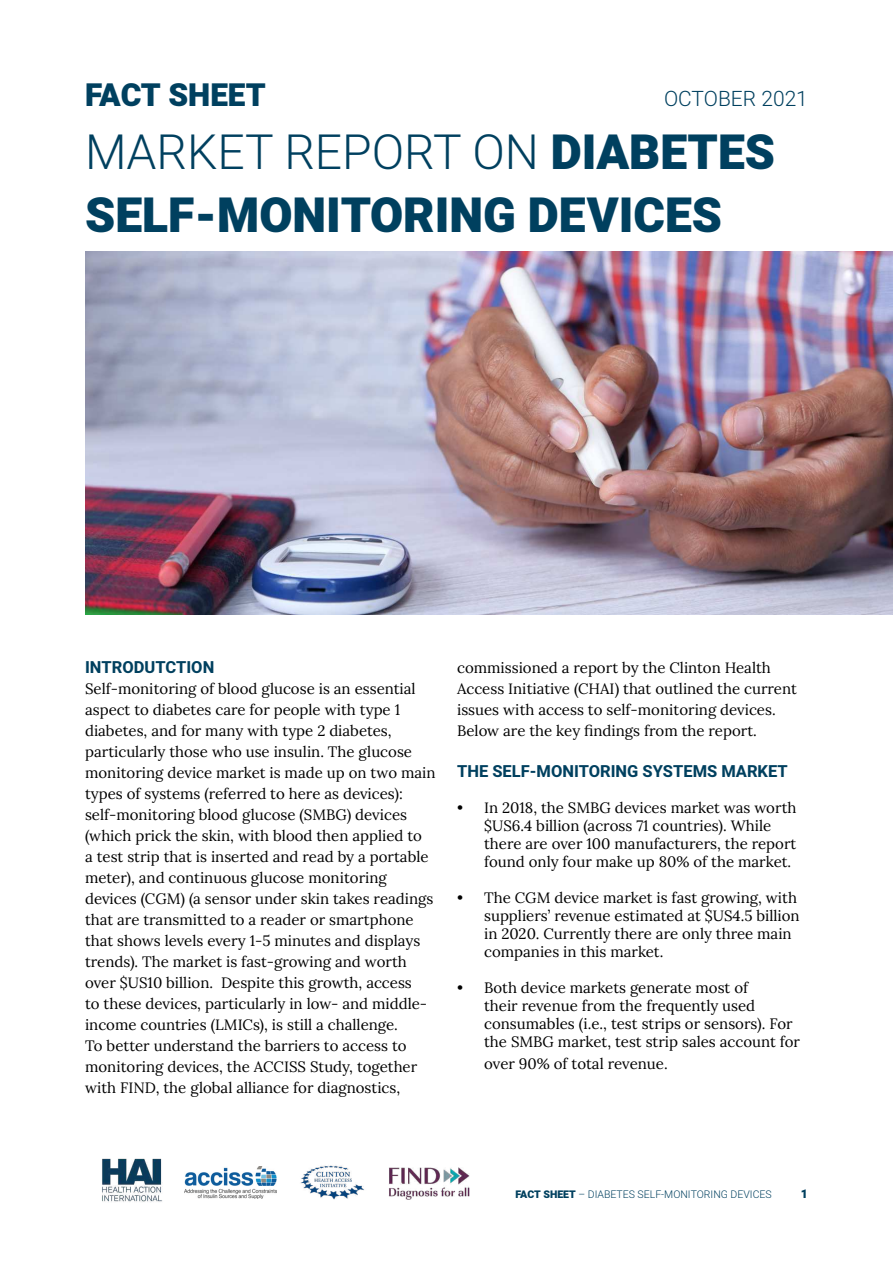
<style>
.page{position:relative;width:893px;height:1263px;background:#fff}
.page>*{position:absolute;margin:0;border:0;box-sizing:border-box;transform-origin:0 0}
.t1{font:900 48px/63px "Heebo";color:#00405f}
.t2{font:900 31.5px "Heebo";color:#00405f}
.t3{font:300 21px "Heebo";color:#00405f}
.t4{font:700 16.5px "Heebo";color:#00405f}
.t5{font:15px/21px "Lora";color:#000}
.t6{font:900 12px "Heebo";color:#00405f}
.t7{font:300 10.5px "Heebo";color:#00405f}
.s1{font-weight:300}
.s2{font-weight:900}
</style>
<div class="page">
<img style="left:102px;top:1158px;width:60px;height:44px">
<img style="left:184px;top:1166px;width:92px;height:33px">
<img style="left:300px;top:1165px;width:64px;height:35px">
<img style="left:389px;top:1167px;width:81px;height:33px">
<img style="left:86px;top:252px;width:807px;height:362px">
<h2 class="t2" style="left:85px;top:73px;width:182px">FACT SHEET</h2>
<h3 class="t3" style="left:664px;top:84px;width:145px">OCTOBER 2021</h3>
<h1 class="t1" style="left:85px;top:119px;width:692px"><span class="s1">MARKET REPORT ON</span> DIABETES<br>SELF-MONITORING DEVICES</h1>
<p class="t4" style="left:85px;top:656px;width:131px">INTRODUTCTION</p>
<p class="t5" style="left:85px;top:679px;width:352px">Self-monitoring of blood glucose is an essential aspect to diabetes care for people with type 1 diabetes, and for many with type 2 diabetes, particularly those who use insulin. The glucose monitoring device market is made up on two main types of systems (referred to here as devices): self-monitoring blood glucose (SMBG) devices (which prick the skin, with blood then applied to<br>a test strip that is inserted and read by a portable meter), and continuous glucose monitoring devices (CGM) (a sensor under skin takes readings that are transmitted to a reader or smartphone that shows levels every 1-5 minutes and displays trends). The market is fast-growing and worth over $US10 billion. Despite this growth, access<br>to these devices, particularly in low- and middle&shy;income countries (LMICs), is still a challenge.<br>To better understand the barriers to access to monitoring devices, the ACCISS Study, together with FIND, the global alliance for diagnostics,</p>
<p class="t5" style="left:457px;top:658px;width:341px">commissioned a report by the Clinton Health Access Initiative (CHAI) that outlined the current issues with access to self-monitoring devices.<br>Below are the key findings from the report.</p>
<p class="t4" style="left:457px;top:760px;width:332px">THE SELF-MONITORING SYSTEMS MARKET</p>
<p class="t5" style="left:484px;top:800px;width:314px;line-height:18px;text-indent:-27px">• In 2018, the SMBG devices market was worth $US6.4 billion (across 71 countries). While there are over 100 manufacturers, the report found only four make up 80% of the market.</p>
<p class="t5" style="left:484px;top:890px;width:317px;line-height:18px;text-indent:-27px">• The CGM device market is fast growing, with suppliers’ revenue estimated at $US4.5 billion in 2020. Currently there are only three main companies in this market.</p>
<p class="t5" style="left:484px;top:980px;width:317px;line-height:18px;text-indent:-27px">• Both device markets generate most of<br>their revenue from the frequently used consumables (i.e., test strips or sensors). For the SMBG market, test strip sales account for</p>
<p class="t5" style="left:484px;top:1054px;width:185px">over 90% of total revenue.</p>
<p class="t7" style="left:516px;top:1187px;width:258px"><span class="s2">FACT SHEET</span> – DIABETES SELF-MONITORING DEVICES</p>
<p class="t6" style="left:801px;top:1185px;width:8px">1</p>
</div>
